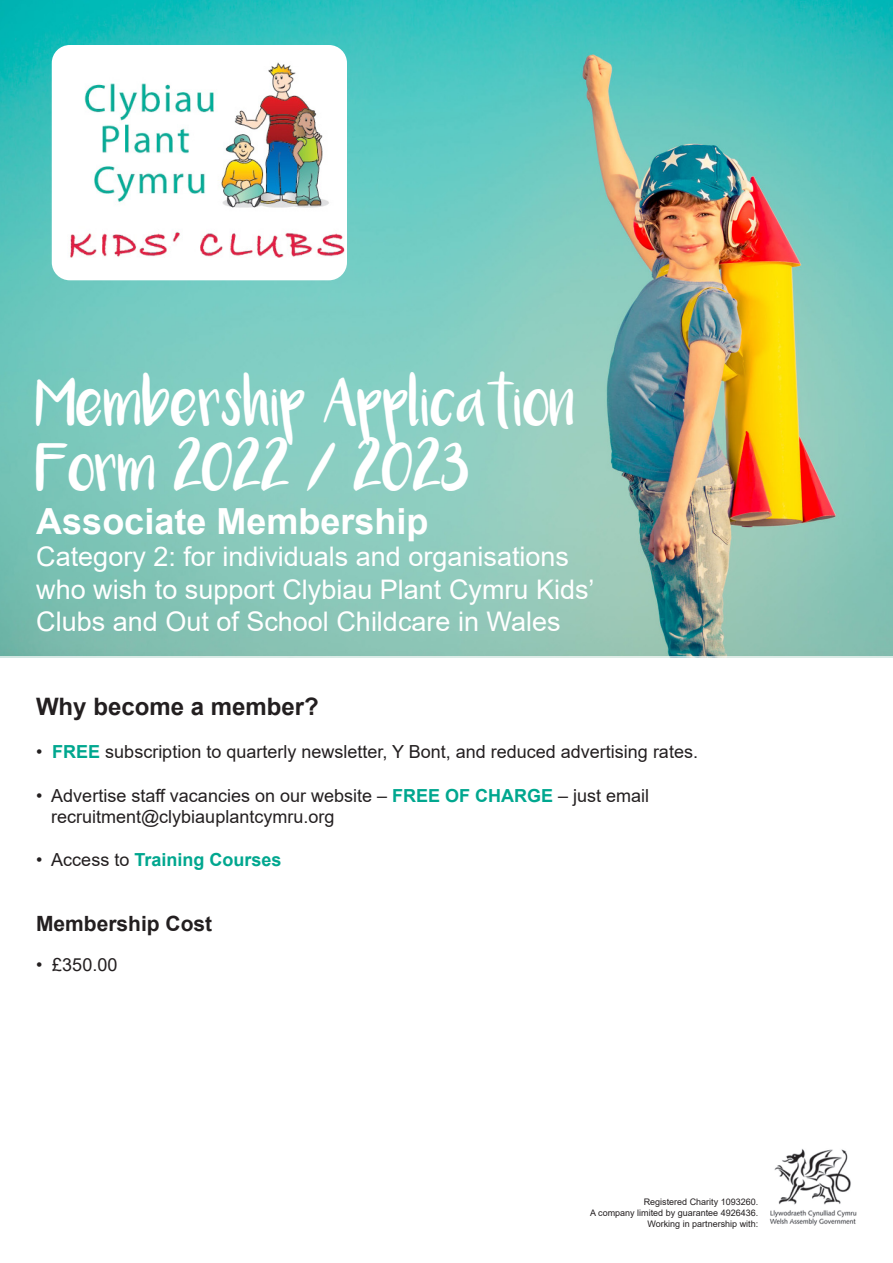
<style>
.page{position:relative;width:893px;height:1263px;background:#fff}
.page>*{position:absolute;margin:0;border:0;box-sizing:border-box;transform-origin:0 0}
.t1{font:36px "Luna";color:#fff}
.t2{font:700 36px "Arial";color:#fff}
.t3{font:27px/32.4px "Arial";color:#fff}
.t4{font:700 24px "Arial";color:#231f20}
.t5{font:700 21px "Arial";color:#231f20}
.t6{font:18px "Arial";color:#231f20}
.t7{font:700 18px "Arial";color:#00a78f}
.t8{font:9px "Arial";color:#231f20}
.s1{font-weight:700;color:#00a78f}
.s2{font-weight:400;color:#231f20}
</style>
<div class="page">
<img style="left:0;top:0;width:893px;height:656px">
<img style="left:769px;top:1149px;width:87px;height:77px">
<img style="left:52px;top:45px;width:295px;height:235px">
<p class="t1" style="left:36px;top:393px;width:541px">Membership Application</p>
<p class="t1" style="left:36px;top:457px;width:435px">Form 2O22 / 2O23</p>
<p class="t2" style="left:36px;top:496px;width:394px">Associate Membership</p>
<p class="t3" style="left:36px;top:541px;width:560px">Category 2: for individuals and organisations who wish to support Clybiau Plant Cymru Kids’<br>Clubs and Out of School Childcare in Wales</p>
<p class="t4" style="left:36px;top:690px;width:284px">Why become a member?</p>
<p class="t6" style="left:36px;top:739px;width:663px">• <span class="s1">FREE</span> subscription to quarterly newsletter, Y Bont, and reduced advertising rates.</p>
<p class="t6" style="left:36px;top:783px;width:615px">• Advertise staff vacancies on our website – <span class="s1">FREE OF CHARGE</span> – just email</p>
<p class="t6" style="left:51px;top:804px;width:285px">recruitment@clybiauplantcymru.org</p>
<p class="t7" style="left:36px;top:847px;width:247px"><span class="s2">• Access to</span> Training Courses</p>
<p class="t5" style="left:36px;top:909px;width:178px">Membership Cost</p>
<p class="t6" style="left:36px;top:952px;width:83px">• £350.00</p>
<p class="t8" style="left:644px;top:1196px;width:116px">Registered Charity 1093260.</p>
<p class="t8" style="left:590px;top:1207px;width:170px">A company limited by guarantee 4926436.</p>
<p class="t8" style="left:647px;top:1217px;width:112px">Working in partnership with:</p>
</div>
